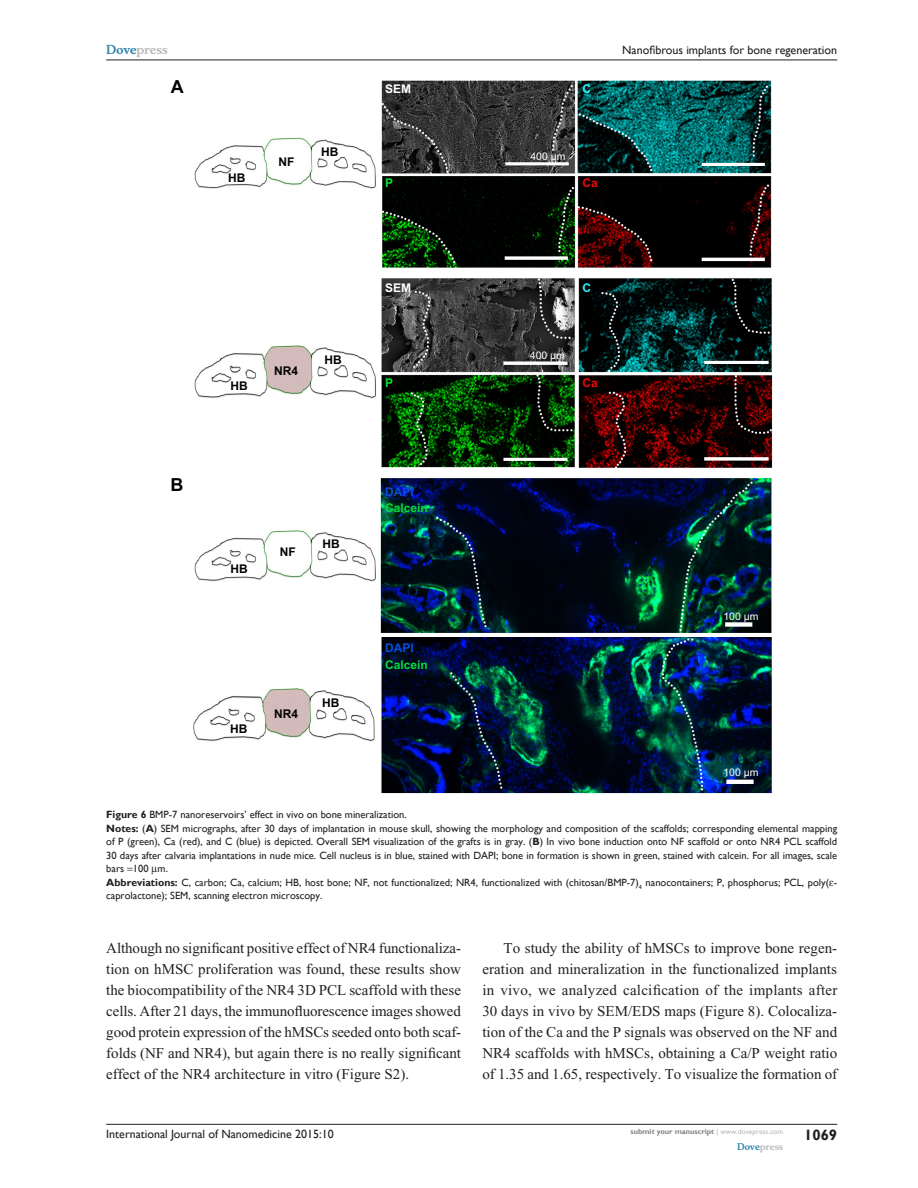
<style>
.page{position:relative;width:918px;height:1188px;background:#fff}
.page>*{position:absolute;margin:0;border:0;box-sizing:border-box;transform-origin:0 0}
.t1{font:700 18px "Arial";color:#000}
.Tx{font:15px/21px "Times New Roman";color:#231f20;text-align:justify}
.t2{font:700 15px "Gill Sans";color:#231f20}
.t3{font:12px "Gill Sans";color:#231f20}
.t4{font:700 12px "Arial";color:#000}
.t5{font:700 12px/16.6px "Arial";color:#04db3f}
.t6{font:700 12px "Musee";color:#b8b9bc}
.t7{font:700 12px "Arial";color:#fff}
.t8{font:700 12px "Arial";color:#ef0707}
.t9{font:700 12px "Arial";color:#06e528}
.t10{font:700 12px "Arial";color:#2af3fa}
.FigSNRI{font:10.5px/13.5px "Gill Sans";color:#231f20;text-align:justify}
.FigC{font:10.5px "Gill Sans";color:#231f20}
.t11{font:10.5px "Arial";color:#fff}
.t12{font:700 9px "Musee";color:#b8b9bc}
.t13{font:700 7.5px "Gill Sans";color:#808285}
.s1{color:#3485ae}
.s2{color:#084fdf}
.s3{font-weight:700}
.s4{font-weight:400;color:#b8b9bc}
</style>
<div class="page">
<hr style="left:106px;top:1124px;width:731px;height:1px;background:#231f20">
<hr style="left:106px;top:60px;width:731px;height:1px;background:#231f20">
<img style="left:193px;top:137px;width:183px;height:605px">
<img style="left:380px;top:81px;width:393px;height:713px">
<p class="t6" style="left:106px;top:43px;width:63px"><span class="s1">Dove</span>press</p>
<p class="t1" style="left:171px;top:75px;width:14px">A</p>
<p class="t1" style="left:171px;top:473px;width:14px">B</p>
<p class="t4" style="left:228px;top:170px;width:19px">HB</p>
<p class="t4" style="left:278px;top:154px;width:17px">NF</p>
<p class="t4" style="left:321px;top:144px;width:19px">HB</p>
<p class="t4" style="left:230px;top:378px;width:19px">HB</p>
<p class="t4" style="left:274px;top:363px;width:25px">NR4</p>
<p class="t4" style="left:324px;top:352px;width:19px">HB</p>
<p class="t4" style="left:231px;top:561px;width:19px">HB</p>
<p class="t4" style="left:280px;top:544px;width:17px">NF</p>
<p class="t4" style="left:322px;top:536px;width:19px">HB</p>
<p class="t4" style="left:230px;top:721px;width:19px">HB</p>
<p class="t4" style="left:274px;top:706px;width:25px">NR4</p>
<p class="t4" style="left:322px;top:695px;width:19px">HB</p>
<p class="t7" style="left:385px;top:81px;width:28px">SEM</p>
<p class="t9" style="left:385px;top:175px;width:10px">P</p>
<p class="t7" style="left:385px;top:279px;width:28px">SEM</p>
<p class="t9" style="left:385px;top:375px;width:10px">P</p>
<p class="t5" style="left:385px;top:484px;width:44px"><span class="s2">DAPI<br></span>Calcein</p>
<p class="t5" style="left:385px;top:640px;width:44px"><span class="s2">DAPI<br></span>Calcein</p>
<p class="t10" style="left:583px;top:81px;width:10px">C</p>
<p class="t11" style="left:530px;top:149px;width:37px">400 µm</p>
<p class="t8" style="left:583px;top:175px;width:17px">Ca</p>
<p class="t3" style="left:622px;top:43px;width:217px">Nanofibrous implants for bone regeneration</p>
<p class="t10" style="left:583px;top:279px;width:10px">C</p>
<p class="t11" style="left:530px;top:348px;width:37px">400 µm</p>
<p class="t8" style="left:583px;top:375px;width:17px">Ca</p>
<p class="t11" style="left:723px;top:610px;width:37px">100 µm</p>
<p class="t11" style="left:723px;top:766px;width:37px">100 µm</p>
<p class="FigC" style="left:106px;top:809px;width:302px"><span class="s3">Figure 6</span> BMP-7 nanoreservoirs’ effect in vivo on bone mineralization.</p>
<p class="FigSNRI" style="left:106px;top:822px;width:732px"><span class="s3">Notes:</span> (<span class="s3">A</span>) SEM micrographs, after 30 days of implantation in mouse skull, showing the morphology and composition of the scaffolds; corresponding elemental mapping of P (green), Ca (red), and C (blue) is depicted. Overall SEM visualization of the grafts is in gray. (<span class="s3">B</span>) In vivo bone induction onto NF scaffold or onto NR4 PCL scaffold 30 days after calvaria implantations in nude mice. Cell nucleus is in blue, stained with DAPI; bone in formation is shown in green, stained with calcein. For all images, scale bars 100 m.</p>
<p class="FigSNRI" style="left:106px;top:876px;width:732px"><span class="s3">Abbreviations:</span> C, carbon; Ca, calcium; HB, host bone; NF, not functionalized; NR4, functionalized with (chitosan/BMP-7)<sub>4</sub> nanocontainers; P, phosphorus; PCL, poly( - caprolactone); SEM, scanning electron microscopy.</p>
<p class="Tx" style="left:106px;top:938px;width:356px">Although no significant positive effect of NR4 functionaliza&shy;tion on hMSC proliferation was found, these results show the biocompatibility of the NR4 3D PCL scaffold with these cells. After 21 days, the immunofluorescence images showed good protein expression of the hMSCs seeded onto both scaf&shy;folds (NF and NR4), but again there is no really significant effect of the NR4 architecture in vitro (Figure S2).</p>
<p class="Tx" style="left:482px;top:938px;width:356px;text-indent:21px">To study the ability of hMSCs to improve bone regen&shy;eration and mineralization in the functionalized implants in vivo, we analyzed calcification of the implants after 30 days in vivo by SEM/EDS maps (Figure 8). Colocaliza&shy;tion of the Ca and the P signals was observed on the NF and NR4 scaffolds with hMSCs, obtaining a Ca/P weight ratio of 1.35 and 1.65, respectively. To visualize the formation of</p>
<p class="t3" style="left:106px;top:1127px;width:229px">International Journal of Nanomedicine 2015:10</p>
<p class="t13" style="left:631px;top:1127px;width:154px">submit your manuscript <span class="s4">| www.dovepress.com</span></p>
<p class="t12" style="left:737px;top:1141px;width:48px"><span class="s1">Dove</span>press</p>
<p class="t2" style="left:804px;top:1126px;width:35px">1069</p>
</div>
